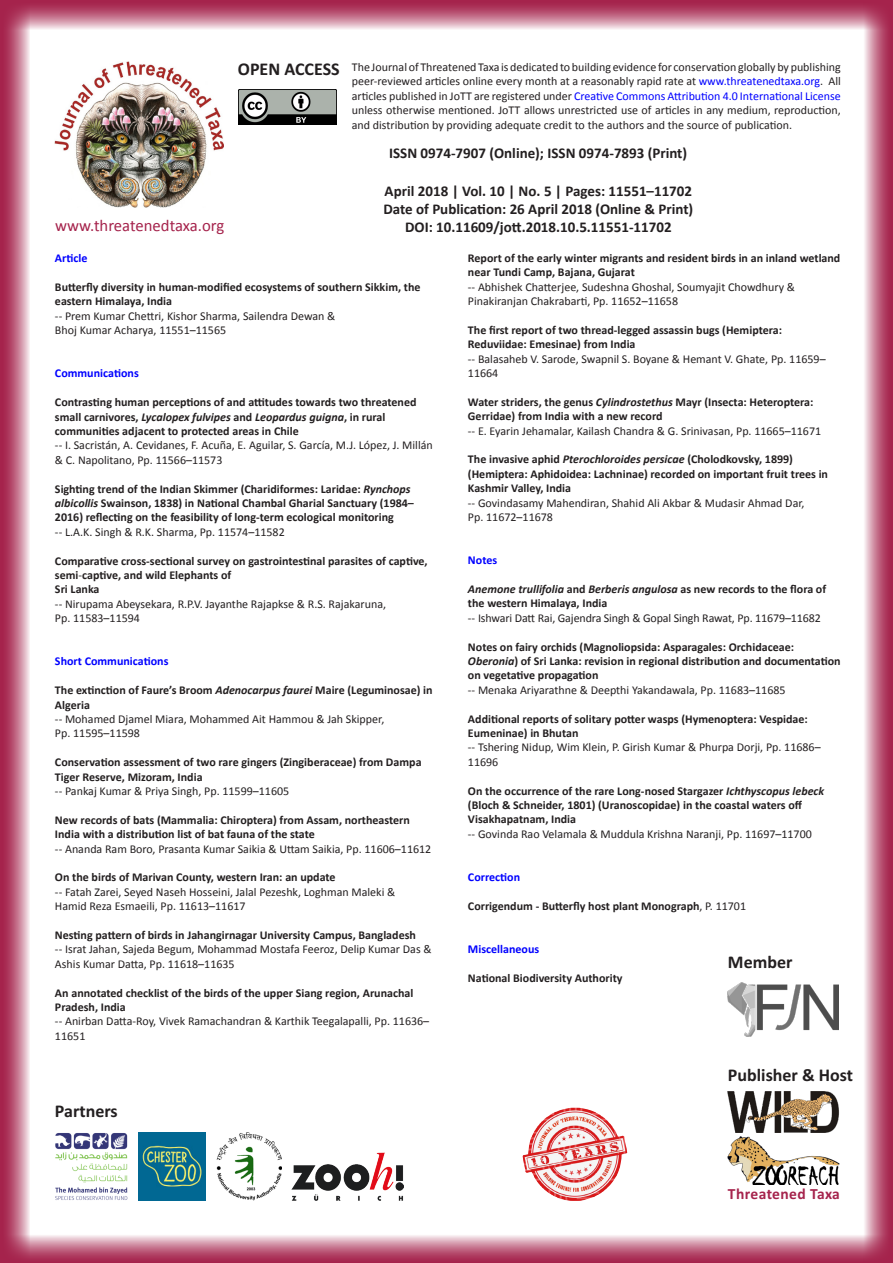
<style>
.page{position:relative;width:893px;height:1263px;background:#fff}
.page>*{position:absolute;margin:0;border:0;box-sizing:border-box;transform-origin:0 0}
.t1{font:18px "Calibri Bold 2";color:#231f20}
.t2{font:16.65px "Calibri";color:#a5234c}
.t3{font:15.6px "Calibri Bold 2";letter-spacing:.02em;color:#a5234c}
.t4{font:700 15px "Calibri";color:#231f20}
.Default{font:700 12px/14.4px "Calibri";color:#231f20}
.t5{font:12px/14.4px "Calibri";color:#231f20}
.t6{font:700 12px "Calibri";color:#00f}
.t7{font:12px "Calibri Bold 2";color:#00f}
.s1{color:#00f}
.s2{font-style:italic}
.s3{font-family:"Calibri Bold 2";font-weight:400}
.s4{font-weight:400}
</style>
<div class="page">
<img style="left:55px;top:62px;width:168px;height:145px">
<img style="left:238px;top:90px;width:99px;height:34px">
<svg style="left:30px;top:1234px;width:863px;height:29px;background:#c87992"></svg>
<svg style="left:30px;top:0;width:863px;height:30px;background:#c5728c"></svg>
<svg style="left:1px;top:0;width:29px;height:1263px;background:#c36f89"></svg>
<svg style="left:863px;top:0;width:29px;height:1263px;background:#c77891"></svg>
<img style="left:523px;top:1108px;width:104px;height:93px">
<img style="left:291px;top:1153px;width:113px;height:47px">
<img style="left:55px;top:1133px;width:73px;height:67px">
<img style="left:138px;top:1132px;width:68px;height:68px">
<img style="left:217px;top:1132px;width:65px;height:68px">
<img style="left:728px;top:1092px;width:111px;height:41px">
<img style="left:728px;top:1136px;width:111px;height:48px">
<img style="left:728px;top:982px;width:111px;height:54px">
<p class="t1" style="left:238px;top:58px;width:103px">OPEN ACCESS</p>
<p class="t5" style="left:352px;top:60px;width:490px;text-align:justify">The Journal of Threatened Taxa is dedicated to building evidence for conservation globally by publishing peer-reviewed articles online every month at a reasonably rapid rate at <span class="s1">www.threatenedtaxa.org</span>. All articles published in JoTT are registered under <span class="s1">Creative Commons Attribution 4.0 International License </span>unless otherwise mentioned. JoTT allows unrestricted use of articles in any medium, reproduction, and distribution by providing adequate credit to the authors and the source of publication.</p>
<p class="t4" style="left:389px;top:143px;width:300px">ISSN 0974-7907 (Online); ISSN 0974-7893 (Print)</p>
<p class="t4" style="left:385px;top:182px;width:309px">April 2018 | Vol. 10 | No. 5 | Pages: 11551–11702</p>
<p class="t4" style="left:383px;top:200px;width:311px">Date of Publication: 26 April 2018 (Online &amp; Print)</p>
<p class="t2" style="left:55px;top:215px;width:171px">www.threatenedtaxa.org</p>
<p class="t4" style="left:405px;top:218px;width:268px">DOI: 10.11609/jott.2018.10.5.11551-11702</p>
<p class="t6" style="left:55px;top:250px;width:34px">Article</p>
<p class="Default" style="left:55px;top:280px;width:367px">Butterfly diversity in human-modified ecosystems of southern Sikkim, the eastern Himalaya, India</p>
<p class="t5" style="left:55px;top:309px;width:282px">-- Prem Kumar Chettri, Kishor Sharma, Sailendra Dewan &amp;</p>
<p class="t5" style="left:55px;top:323px;width:173px">Bhoj Kumar Acharya, 11551–11565</p>
<p class="t6" style="left:55px;top:366px;width:85px">Communications</p>
<p class="Default" style="left:55px;top:395px;width:363px">Contrasting human perceptions of and attitudes towards two threatened small carnivores, <span class="s2">Lycalopex fulvipes</span> <span class="s3">and</span> <span class="s2">Leopardus guigna</span>, in rural communities adjacent to protected areas in Chile</p>
<p class="t5" style="left:55px;top:438px;width:379px">-- I. Sacristán, A. Cevidanes, F. Acuña, E. Aguilar, S. García, M.J. López, J. Millán &amp; C. Napolitano, Pp. 11566–11573</p>
<p class="Default" style="left:55px;top:481px;width:360px">Sighting trend of the Indian Skimmer (Charidiformes: Laridae: <span class="s2">Rynchops albicollis</span> Swainson, 1838) in National Chambal Gharial Sanctuary (1984–<br>2016) reflecting on the feasibility of long-term ecological monitoring</p>
<p class="t5" style="left:55px;top:525px;width:231px">-- L.A.K. Singh &amp; R.K. Sharma, Pp. 11574–11582</p>
<p class="Default" style="left:55px;top:553px;width:374px">Comparative cross-sectional survey on gastrointestinal parasites of captive, <span class="s3">semi</span><span class="s4">-</span>captive, and wild Elephants of</p>
<p class="Default" style="left:55px;top:582px;width:46px">Sri Lanka</p>
<p class="t5" style="left:55px;top:597px;width:333px">-- Nirupama Abeysekara, R.P.V. Jayanthe Rajapkse &amp; R.S. Rajakaruna,</p>
<p class="t5" style="left:55px;top:611px;width:87px">Pp. 11583–11594</p>
<p class="t6" style="left:55px;top:654px;width:115px">Short Communications</p>
<p class="Default" style="left:55px;top:683px;width:379px">The extinction of Faure’s Broom <span class="s2">Adenocarpus faurei</span> Maire (Leguminosae) in<br>Algeria</p>
<p class="t5" style="left:55px;top:712px;width:331px">-- Mohamed Djamel Miara, Mohammed Ait Hammou &amp; Jah Skipper,</p>
<p class="t5" style="left:55px;top:726px;width:87px">Pp. 11595–11598</p>
<p class="Default" style="left:55px;top:755px;width:368px">Conservation assessment of two rare gingers (Zingiberaceae) from Dampa<br>Tiger Reserve, Mizoram, India</p>
<p class="t5" style="left:55px;top:784px;width:236px">-- Pankaj Kumar &amp; Priya Singh, Pp. 11599–11605</p>
<p class="Default" style="left:55px;top:813px;width:356px">New records of bats (Mammalia: Chiroptera) from Assam, northeastern<br>India with a distribution list of bat fauna of the state</p>
<p class="t5" style="left:55px;top:841px;width:378px">-- Ananda Ram Boro, Prasanta Kumar Saikia &amp; Uttam Saikia, Pp. 11606–11612</p>
<p class="Default" style="left:55px;top:870px;width:282px">On the birds of Marivan County, western Iran: an update</p>
<p class="t5" style="left:55px;top:885px;width:342px">-- Fatah Zarei, Seyed Naseh Hosseini, Jalal Pezeshk, Loghman Maleki &amp;</p>
<p class="t5" style="left:55px;top:899px;width:192px">Hamid Reza Esmaeili, Pp. 11613–11617</p>
<p class="Default" style="left:55px;top:928px;width:362px">Nesting pattern of birds in Jahangirnagar University Campus, Bangladesh</p>
<p class="t5" style="left:55px;top:942px;width:378px">-- Israt Jahan, Sajeda Begum, Mohammad Mostafa Feeroz, Delip Kumar Das &amp;<br>Ashis Kumar Datta, Pp. 11618–11635</p>
<p class="Default" style="left:55px;top:985px;width:360px">An annotated checklist of the birds of the upper Siang region, Arunachal<br>Pradesh, India</p>
<p class="t5" style="left:55px;top:1014px;width:376px">-- Anirban Datta-Roy, Vivek Ramachandran &amp; Karthik Teegalapalli, Pp. 11636–<br>11651</p>
<p class="t1" style="left:55px;top:1099px;width:64px">Partners</p>
<p class="Default" style="left:468px;top:250px;width:374px">Report of the early winter migrants and resident birds in an inland wetland near Tundi Camp, Bajana, Gujarat</p>
<p class="t5" style="left:468px;top:279px;width:329px">-- Abhishek Chatterjee, Sudeshna Ghoshal, Soumyajit Chowdhury &amp;</p>
<p class="t5" style="left:468px;top:294px;width:212px">Pinakiranjan Chakrabarti, Pp. 11652–11658</p>
<p class="Default" style="left:468px;top:322px;width:316px">The first report of two thread-legged assassin bugs (Hemiptera:<br>Reduviidae: Emesinae) from India</p>
<p class="t5" style="left:468px;top:351px;width:359px">-- Balasaheb V. Sarode, Swapnil S. Boyane &amp; Hemant V. Ghate, Pp. 11659–<br>11664</p>
<p class="Default" style="left:468px;top:394px;width:347px">Water striders, the genus <span class="s2">Cylindrostethus</span> Mayr (Insecta: Heteroptera:<br>Gerridae) from India with a new record</p>
<p class="t5" style="left:468px;top:423px;width:355px">-- E. Eyarin Jehamalar, Kailash Chandra &amp; G. Srinivasan, Pp. 11665–11671</p>
<p class="Default" style="left:468px;top:452px;width:362px">The invasive aphid <span class="s2">Pterochloroides persicae</span> (Cholodkovsky, 1899) (Hemiptera: Aphidoidea: Lachninae) recorded on important fruit trees in<br>Kashmir Valley, India</p>
<p class="t5" style="left:468px;top:495px;width:338px">-- Govindasamy Mahendiran, Shahid Ali Akbar &amp; Mudasir Ahmad Dar,</p>
<p class="t5" style="left:468px;top:510px;width:87px">Pp. 11672–11678</p>
<p class="t7" style="left:468px;top:552px;width:31px">Notes</p>
<p class="Default" style="left:468px;top:582px;width:360px"><span class="s2">Anemone trullifolia</span> <span class="s3">and</span> <span class="s2">Berberis angulosa</span> as new records to the flora of the western Himalaya, India</p>
<p class="t5" style="left:468px;top:611px;width:354px">-- Ishwari Datt Rai, Gajendra Singh &amp; Gopal Singh Rawat, Pp. 11679–11682</p>
<p class="Default" style="left:468px;top:639px;width:374px">Notes on fairy orchids (Magnoliopsida: Asparagales: Orchidaceae:<br><span class="s2">Oberonia</span>) of Sri Lanka: revision in regional distribution and documentation on vegetative propagation</p>
<p class="t5" style="left:468px;top:683px;width:319px">-- Menaka Ariyarathne &amp; Deepthi Yakandawala, Pp. 11683–11685</p>
<p class="Default" style="left:468px;top:711px;width:341px">Additional reports of solitary potter wasps (Hymenoptera: Vespidae:<br>Eumeninae) in Bhutan</p>
<p class="t5" style="left:468px;top:740px;width:354px">-- Tshering Nidup, Wim Klein, P. Girish Kumar &amp; Phurpa Dorji, Pp. 11686–<br>11696</p>
<p class="Default" style="left:468px;top:783px;width:358px">On the occurrence of the rare Long-nosed Stargazer <span class="s2">Ichthyscopus lebeck </span>(Bloch &amp; Schneider, 1801) (Uranoscopidae) in the coastal waters off<br>Visakhapatnam, India</p>
<p class="t5" style="left:468px;top:827px;width:345px">-- Govinda Rao Velamala &amp; Muddula Krishna Naranji, Pp. 11697–11700</p>
<p class="t6" style="left:468px;top:869px;width:54px">Correction</p>
<p class="Default" style="left:468px;top:898px;width:280px">Corrigendum - Butterfly host plant Monograph<span class="s4">, P. 11701</span></p>
<p class="t7" style="left:468px;top:941px;width:73px">Miscellaneous</p>
<p class="Default" style="left:468px;top:970px;width:156px">National Biodiversity Authority</p>
<p class="t1" style="left:728px;top:950px;width:66px">Member</p>
<p class="t1" style="left:728px;top:1063px;width:127px">Publisher &amp; Host</p>
<p class="t3" style="left:728px;top:1184px;width:114px">Threatened Taxa</p>
</div>
